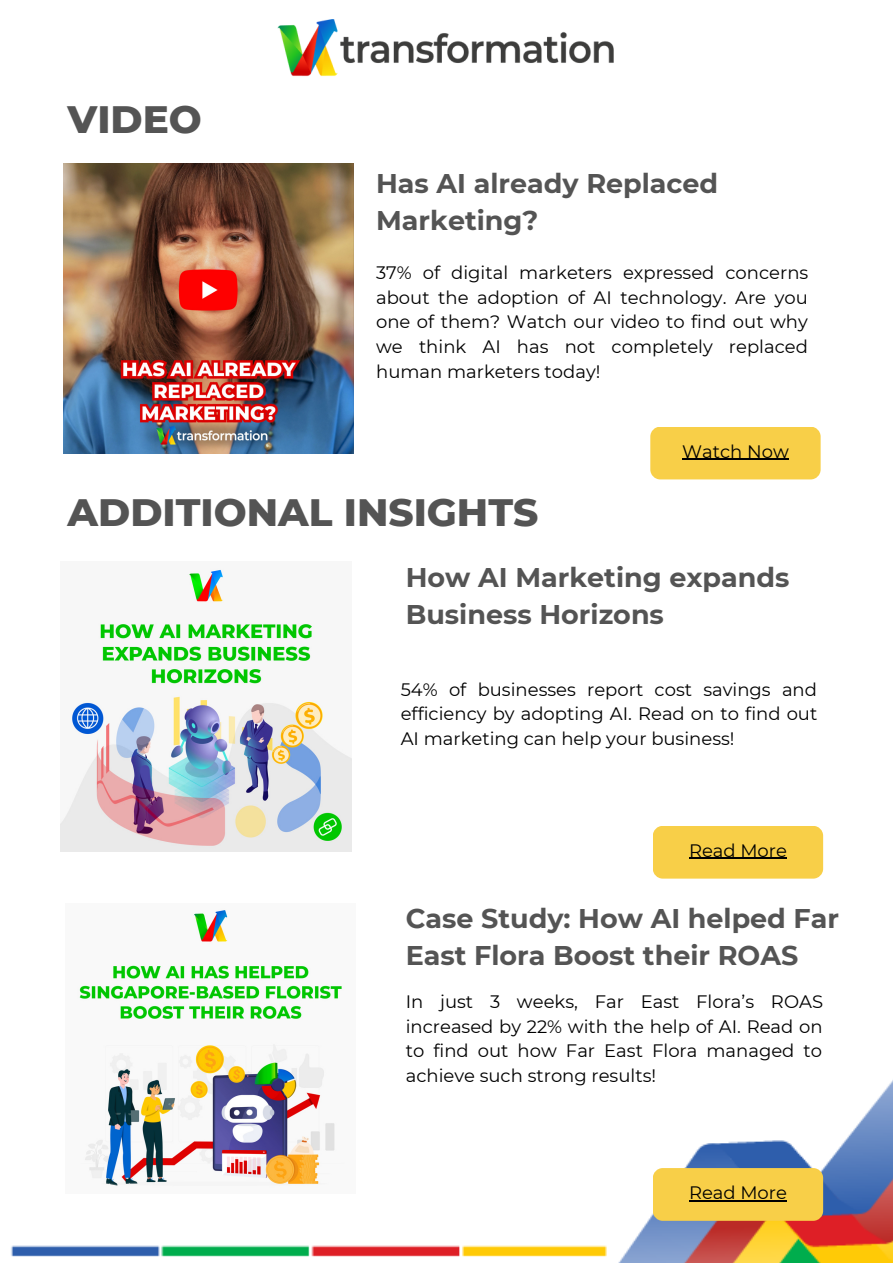
<style>
.page{position:relative;width:893px;height:1264px;background:#fff}
.page>*{position:absolute;margin:0;border:0;box-sizing:border-box;transform-origin:0 0}
.t1{font:800 39px "Montserrat";color:#545454}
.t2{font:700 27px/37px "Montserrat";color:#545454}
.t3{font:18px/24.8px "Montserrat";color:#000;text-align:justify}
</style>
<div class="page">
<img style="left:11px;top:19px;width:881px;height:1243px">
<img style="left:274px;top:20px;width:355px;height:57px">
<img style="left:61px;top:561px;width:290px;height:290px">
<div style="left:652px;top:825px;width:171px;height:53px;background:#f8cf48;border-radius:10px"></div>
<hr style="left:689px;top:857px;width:97px;height:2px;background:#000">
<img style="left:65px;top:903px;width:290px;height:290px">
<div style="left:652px;top:1167px;width:171px;height:53px;background:#f8cf48;border-radius:10px"></div>
<hr style="left:689px;top:1199px;width:97px;height:2px;background:#000">
<img style="left:63px;top:163px;width:290px;height:290px">
<div style="left:650px;top:426px;width:170px;height:53px;background:#f8cf48;border-radius:10px"></div>
<hr style="left:682px;top:458px;width:106px;height:2px;background:#000">
<p class="t1" style="left:67px;top:95px;width:136px">VIDEO</p>
<p class="t2" style="left:376px;top:165px;width:343px">Has AI already Replaced<br>Marketing?</p>
<p class="t3" style="left:376px;top:260px;width:433px">37% of digital marketers expressed concerns about the adoption of AI technology. Are you one of them? Watch our video to find out why we think AI has not completely replaced human marketers today!</p>
<p class="t3" style="left:682px;top:439px;width:108px">Watch Now</p>
<p class="t1" style="left:67px;top:488px;width:472px">ADDITIONAL INSIGHTS</p>
<p class="t2" style="left:406px;top:558px;width:385px">How AI Marketing expands<br>Business Horizons</p>
<p class="t3" style="left:400px;top:676px;width:418px">54% of businesses report cost savings and efficiency by adopting AI. Read on to find out AI marketing can help your business!</p>
<p class="t3" style="left:689px;top:837px;width:99px">Read More</p>
<p class="t2" style="left:406px;top:899px;width:435px">Case Study: How AI helped Far<br>East Flora Boost their ROAS</p>
<p class="t3" style="left:406px;top:989px;width:419px">In just 3 weeks, Far East Flora’s ROAS increased by 22% with the help of AI. Read on to find out how Far East Flora managed to achieve such strong results!</p>
<p class="t3" style="left:689px;top:1180px;width:99px">Read More</p>
</div>
